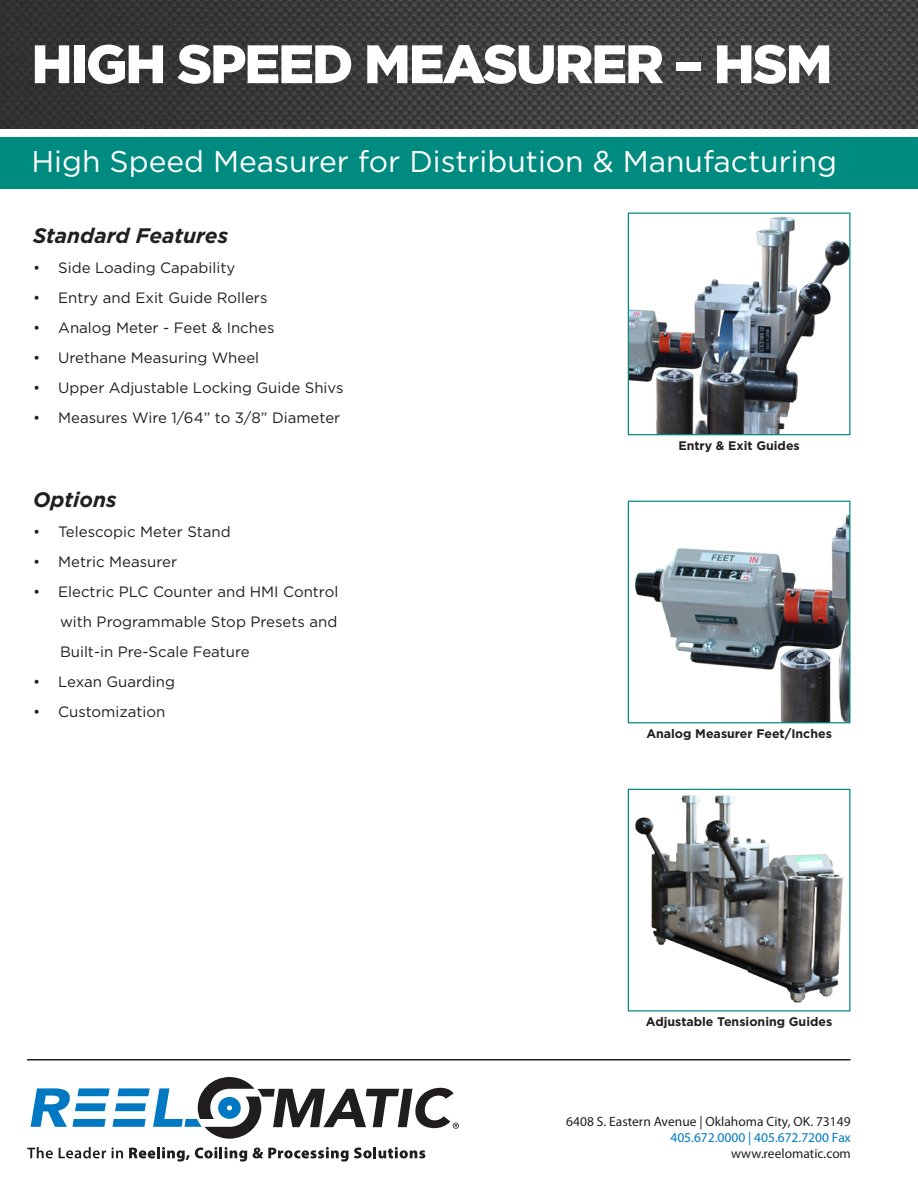
<style>
.page{position:relative;width:918px;height:1188px;background:#fff}
.page>*{position:absolute;margin:0;border:0;box-sizing:border-box;transform-origin:0 0}
.t1{font:900 54px "Gotham";letter-spacing:-.04em;color:#fff}
.t2{font:30px "Gotham";color:#fff}
.t3{font:italic 700 21px "Gotham";color:#231f20}
.t4{font:15px/30px "Gotham";color:#231f20;text-align:justify}
.t5{font:13.5px "Myriad Pro";color:#231f20}
.t6{font:13.5px "Myriad Pro";color:#0079c2}
.t7{font:700 12.45px "Gotham";color:#231f20}
</style>
<div class="page">
<img style="left:0;top:0;width:918px;height:129px">
<hr style="left:27px;top:1059px;width:823px;height:1px;background:#231f20">
<svg style="left:31px;top:1077px;width:428px;height:62px"></svg>
<svg style="left:27px;top:1147px;width:26px;height:11px"></svg>
<svg style="left:59px;top:1147px;width:47px;height:11px"></svg>
<svg style="left:112px;top:1147px;width:11px;height:11px"></svg>
<svg style="left:129px;top:1147px;width:118px;height:15px"></svg>
<svg style="left:253px;top:1147px;width:172px;height:15px"></svg>
<div style="left:0;top:137px;width:918px;height:52px;background:#008b81"></div>
<img style="left:635px;top:515px;width:214px;height:206px">
<div style="left:628px;top:501px;width:223px;height:222px;border:1px solid #008b81"></div>
<img style="left:635px;top:795px;width:208px;height:208px">
<div style="left:628px;top:789px;width:223px;height:223px;border:1px solid #008b81"></div>
<img style="left:630px;top:216px;width:219px;height:217px">
<div style="left:628px;top:213px;width:223px;height:222px;border:1px solid #008b81"></div>
<h1 class="t1" style="left:32px;top:27px;width:803px">HIGH SPEED MEASURER – HSM</h1>
<h2 class="t2" style="left:32px;top:143px;width:807px">High Speed Measurer for Distribution &amp; Manufacturing</h2>
<h3 class="t3" style="left:33px;top:221px;width:197px">Standard Features</h3>
<p class="t4" style="left:33px;top:252px;width:204px">• Side Loading Capability</p>
<p class="t4" style="left:33px;top:282px;width:236px">• Entry and Exit Guide Rollers</p>
<p class="t4" style="left:33px;top:312px;width:243px">• Analog Meter - Feet &amp; Inches</p>
<p class="t4" style="left:33px;top:342px;width:228px">• Urethane Measuring Wheel</p>
<p class="t4" style="left:33px;top:372px;width:312px">• Upper Adjustable Locking Guide Shivs</p>
<p class="t4" style="left:33px;top:402px;width:309px">• Measures Wire 1/64” to 3/8” Diameter</p>
<h3 class="t3" style="left:33px;top:485px;width:85px">Options</h3>
<p class="t4" style="left:33px;top:516px;width:199px">• Telescopic Meter Stand</p>
<p class="t4" style="left:33px;top:546px;width:146px">• Metric Measurer</p>
<p class="t4" style="left:60px;top:576px;width:280px;text-indent:-27px">• Electric PLC Counter and HMI Control with Programmable Stop Presets and Built-in Pre-Scale Feature</p>
<p class="t4" style="left:33px;top:666px;width:144px">• Lexan Guarding</p>
<p class="t4" style="left:33px;top:696px;width:134px">• Customization</p>
<p class="t7" style="left:678px;top:437px;width:123px">Entry &amp; Exit Guides</p>
<p class="t7" style="left:646px;top:725px;width:187px">Analog Measurer Feet/Inches</p>
<p class="t7" style="left:646px;top:1013px;width:188px">Adjustable Tensioning Guides</p>
<p class="t5" style="left:566px;top:1113px;width:286px">6408 S. Eastern Avenue | Oklahoma City, OK. 73149</p>
<p class="t6" style="left:670px;top:1129px;width:182px">405.672.0000 | 405.672.7200 Fax</p>
<p class="t5" style="left:731px;top:1145px;width:121px">www.reelomatic.com</p>
</div>
